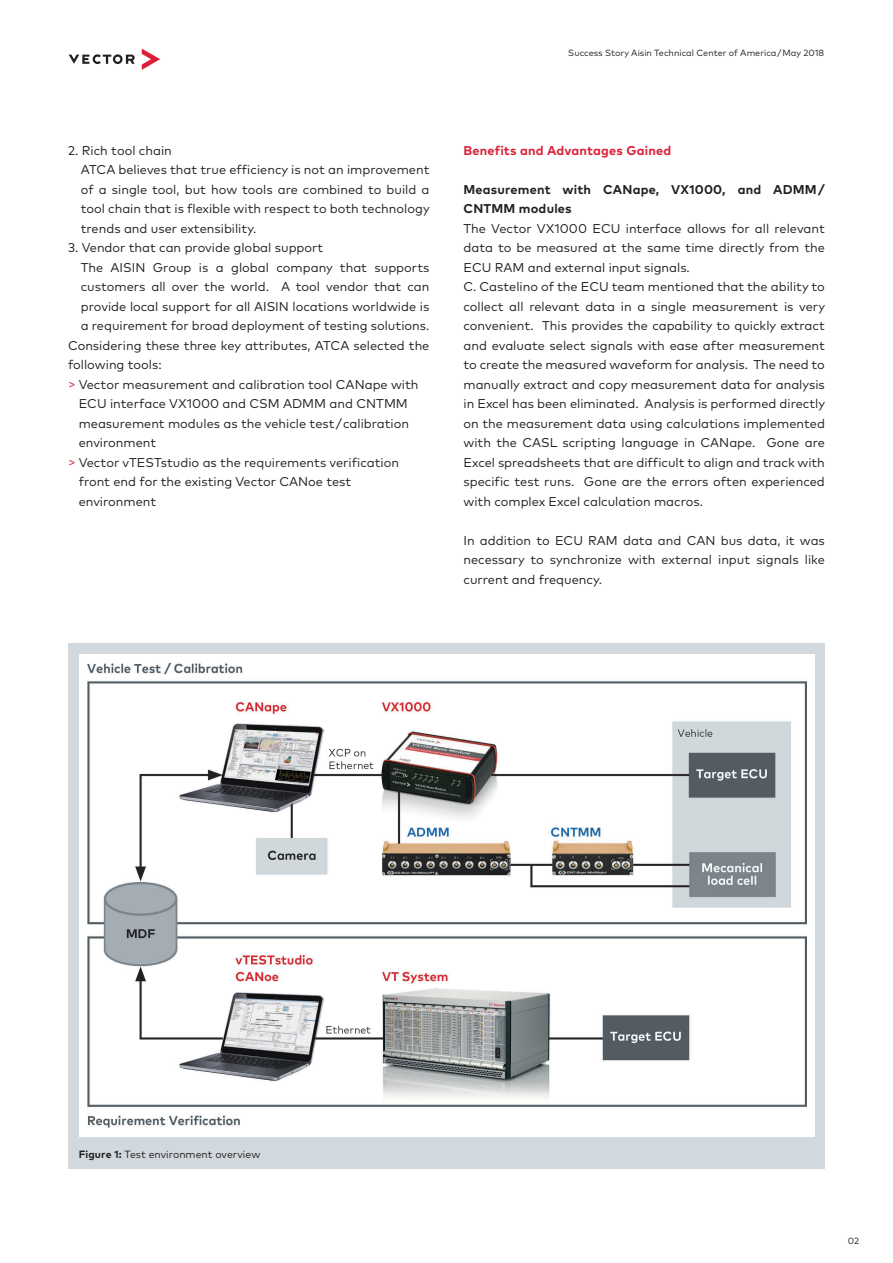
<style>
.page{position:relative;width:893px;height:1263px;background:#fff}
.page>*{position:absolute;margin:0;border:0;box-sizing:border-box;transform-origin:0 0}
.t1{font:12.75px/19.5px "Mark Pro";color:#231f20}
.t2{font:700 12.75px/19.5px "Mark Pro";letter-spacing:.015em;color:#231f20}
.t3{font:700 12.75px "Mark Pro";letter-spacing:.015em;color:#da2037}
.t4{font:10.5px "Mark Pro";color:#231f20}
.t5{font:9px "Mark Pro";color:#231f20}
.s1{color:#da2037}
.s2{font-weight:700}
</style>
<div class="page">
<svg style="left:142px;top:49px;width:18px;height:21px"></svg>
<svg style="left:69px;top:54px;width:66px;height:10px"></svg>
<div style="left:68px;top:643px;width:757px;height:525px;background:#d1d9de"></div>
<div style="left:79px;top:654px;width:735px;height:482px;background:#fff"></div>
<img style="left:87px;top:662px;width:719px;height:465px">
<p class="t5" style="left:568px;top:46px;width:257px">Success Story Aisin Technical Center of America / May 2018</p>
<p class="t1" style="left:81px;top:139px;width:350px;text-indent:-13px">2. Rich tool chain<br>ATCA believes that true efficiency is not an improvement of a single tool, but how tools are combined to build a tool chain that is flexible with respect to both technology trends and user extensibility.</p>
<p class="t1" style="left:68px;top:237px;width:257px">3. Vendor that can provide global support</p>
<p class="t1" style="left:81px;top:256px;width:350px">The AISIN Group is a global company that supports</p>
<p class="t1" style="left:81px;top:276px;width:350px">customers all over the world. A tool vendor that can</p>
<p class="t1" style="left:81px;top:295px;width:350px">provide local support for all AISIN locations worldwide is</p>
<p class="t1" style="left:81px;top:315px;width:350px">a requirement for broad deployment of testing solutions.</p>
<p class="t1" style="left:68px;top:334px;width:363px">Considering these three key attributes, ATCA selected the</p>
<p class="t1" style="left:68px;top:354px;width:95px">following tools:</p>
<p class="t1" style="left:68px;top:373px;width:352px"><span class="s1">&gt;</span> Vector measurement and calibration tool CANape with</p>
<p class="t1" style="left:79px;top:393px;width:331px">ECU interface VX1000 and CSM ADMM and CNTMM</p>
<p class="t1" style="left:79px;top:412px;width:332px">measurement modules as the vehicle test / calibration</p>
<p class="t1" style="left:79px;top:432px;width:79px">environment</p>
<p class="t1" style="left:68px;top:451px;width:333px"><span class="s1">&gt;</span> Vector vTESTstudio as the requirements verification</p>
<p class="t1" style="left:79px;top:471px;width:274px">front end for the existing Vector CANoe test</p>
<p class="t1" style="left:79px;top:490px;width:79px">environment</p>
<p class="t3" style="left:463px;top:140px;width:209px">Benefits and Advantages Gained</p>
<p class="t2" style="left:463px;top:178px;width:363px">Measurement with CANape, VX1000, and ADMM /<br>CNTMM modules</p>
<p class="t1" style="left:463px;top:217px;width:363px">The Vector VX1000 ECU interface allows for all relevant data to be measured at the same time directly from the ECU RAM and external input signals.<br>C. Castelino of the ECU team mentioned that the ability to collect all relevant data in a single measurement is very convenient. This provides the capability to quickly extract and evaluate select signals with ease after measurement to create the measured waveform for analysis. The need to manually extract and copy measurement data for analysis in Excel has been eliminated. Analysis is performed directly on the measurement data using calculations implemented with the CASL scripting language in CANape. Gone are Excel spreadsheets that are difficult to align and track with specific test runs. Gone are the errors often experienced with complex Excel calculation macros.</p>
<p class="t1" style="left:463px;top:529px;width:363px;text-align:justify">In addition to ECU RAM data and CAN bus data, it was necessary to synchronize with external input signals like current and frequency.</p>
<p class="t4" style="left:79px;top:1146px;width:183px"><span class="s2">Figure 1:</span> Test environment overview</p>
<p class="t5" style="left:848px;top:1234px;width:13px">02</p>
</div>
